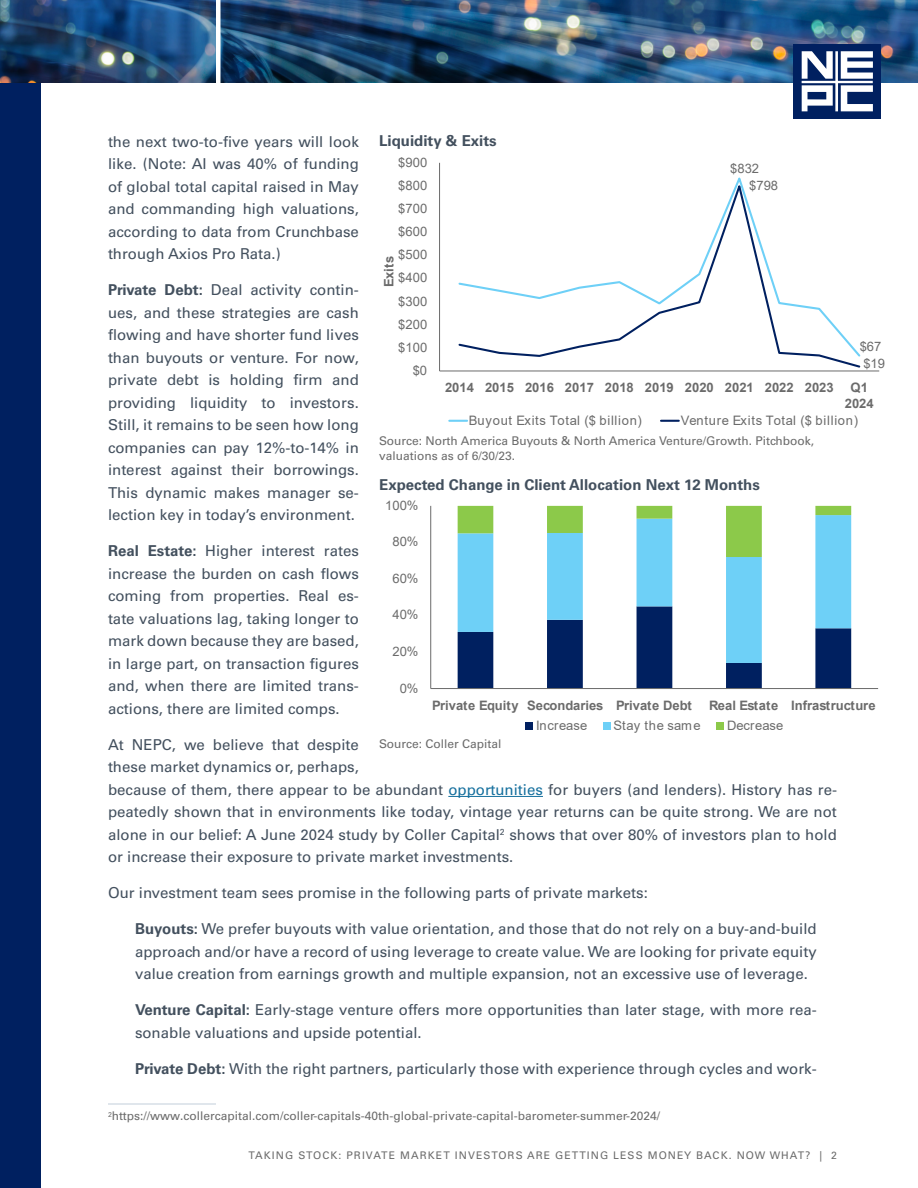
<style>
.page{position:relative;width:918px;height:1188px;background:#fff}
.page>*{position:absolute;margin:0;border:0;box-sizing:border-box;transform-origin:0 0}
.Main_Body_Text{font:15px/22.5px "Univers LT Pro 55 Roman";color:#43505e;text-align:justify}
.Main_Body_Text-2{font:700 15px "Univers LT Pro 65";color:#43505e}
.t1{font:700 13.05px/16px "Arial";color:#6b6b6b;text-align:center}
.t2{font:13.05px "Arial";color:#6b6b6b}
.t3{font:13.05px "Arial";letter-spacing:.05em;color:#6b6b6b}
.t4{font:13.05px "Arial";letter-spacing:.03em;color:#6b6b6b}
.Disclosures{font:12px/15px "Univers LT Pro 55 Roman";color:#6b6b6b}
.Main_Body_Text-3{font:10.5px "Univers LT Pro 55 Roman";letter-spacing:.1em;color:#6b6b6b}
.s1{font-family:"Univers LT Pro 65";font-weight:700}
.s2{color:#16709e}
</style>
<div class="page">
<div style="left:0;top:0;width:40px;height:1188px;background:#002060"></div>
<img style="left:0;top:0;width:918px;height:82px">
<hr style="left:448px;top:796px;width:95px;height:1px;background:#16709e">
<hr style="left:108px;top:1103px;width:108px;height:2px;background:#c9d4de">
<hr style="left:216px;top:0;width:4px;height:105px;background:#fff">
<div style="left:793px;top:44px;width:88px;height:75px;background:#002060"></div>
<svg style="left:802px;top:51px;width:71px;height:60px"></svg>
<hr style="left:439px;top:163px;width:1px;height:208px;background:#6b6b6b">
<hr style="left:440px;top:371px;width:439px;height:1px;background:#6b6b6b">
<svg style="left:458px;top:179px;width:403px;height:189px"></svg>
<svg style="left:449px;top:420px;width:18px;height:2px"></svg>
<svg style="left:661px;top:420px;width:18px;height:2px"></svg>
<svg style="left:458px;top:663px;width:393px;height:25px"></svg>
<svg style="left:458px;top:557px;width:393px;height:106px"></svg>
<svg style="left:458px;top:506px;width:393px;height:51px"></svg>
<hr style="left:430px;top:506px;width:1px;height:183px;background:#6b6b6b">
<hr style="left:431px;top:688px;width:447px;height:1px;background:#6b6b6b">
<div style="left:526px;top:722px;width:7px;height:7px;background:#002060"></div>
<div style="left:603px;top:722px;width:7px;height:7px;background:#6ed0f7"></div>
<div style="left:716px;top:722px;width:8px;height:7px;background:#8cc94a"></div>
<p class="Main_Body_Text-2" style="left:379px;top:131px;width:119px">Liquidity &amp; Exits</p>
<p class="Main_Body_Text" style="left:108px;top:130px;width:252px">the next two-to-five years will look like. (Note: AI was 40% of funding of global total capital raised in May and commanding high valuations, according to data from Crunchbase through Axios Pro Rata.)</p>
<p class="Main_Body_Text" style="left:108px;top:278px;width:252px"><span class="s1">Private Debt:</span> Deal activity contin&shy;ues, and these strategies are cash flowing and have shorter fund lives than buyouts or venture. For now, private debt is holding firm and providing liquidity to investors.<br>Still, it remains to be seen how long companies can pay 12%-to-14% in interest against their borrowings.<br>This dynamic makes manager se&shy;lection key in today’s environment.</p>
<p class="Main_Body_Text" style="left:108px;top:539px;width:252px"><span class="s1">Real Estate:</span> Higher interest rates increase the burden on cash flows coming from properties. Real es&shy;tate valuations lag, taking longer to mark down because they are based, in large part, on transaction figures and, when there are limited trans&shy;actions, there are limited comps.</p>
<p class="Main_Body_Text" style="left:108px;top:733px;width:730px;text-align:left">At NEPC, we believe that despite<br>these market dynamics or, perhaps,<br>because of them, there appear to be abundant <span class="s2">opportunities</span> for buyers (and lenders). History has re&shy;peatedly shown that in environments like today, vintage year returns can be quite strong. We are not alone in our belief: A June 2024 study by Coller Capital<sup>2</sup> shows that over 80% of investors plan to hold or increase their exposure to private market investments.</p>
<p class="Main_Body_Text" style="left:108px;top:881px;width:541px">Our investment team sees promise in the following parts of private markets:</p>
<p class="Main_Body_Text" style="left:135px;top:917px;width:683px"><span class="s1">Buyouts:</span> We prefer buyouts with value orientation, and those that do not rely on a buy-and-build approach and/or have a record of using leverage to create value. We are looking for private equity value creation from earnings growth and multiple expansion, not an excessive use of leverage.</p>
<p class="Main_Body_Text" style="left:135px;top:998px;width:683px"><span class="s1">Venture Capital:</span> Early-stage venture offers more opportunities than later stage, with more rea&shy;sonable valuations and upside potential.</p>
<p class="Main_Body_Text" style="left:135px;top:1057px;width:683px"><span class="s1">Private Debt:</span> With the right partners, particularly those with experience through cycles and work-</p>
<p class="Disclosures" style="left:108px;top:1108px;width:554px"><sup>2</sup>https://www.collercapital.com/coller-capitals-40th-global-private-capital-barometer-summer-2024/</p>
<p class="Main_Body_Text-3" style="left:249px;top:1148px;width:590px">TAKING STOCK: PRIVATE MARKET INVESTORS ARE GETTING LESS MONEY BACK. NOW WHAT? | 2</p>
<p class="t2" style="left:398px;top:153px;width:30px">$900</p>
<p class="t2" style="left:730px;top:160px;width:30px">$832</p>
<p class="t2" style="left:398px;top:176px;width:30px">$800</p>
<p class="t2" style="left:749px;top:176px;width:30px">$798</p>
<p class="t2" style="left:398px;top:199px;width:30px">$700</p>
<p class="t2" style="left:398px;top:223px;width:30px">$600</p>
<p class="t2" style="left:398px;top:246px;width:30px">$500</p>
<p class="t1" style="left:381px;top:287px;width:33px;rotate:-90deg">Exits</p>
<p class="t2" style="left:398px;top:269px;width:30px">$400</p>
<p class="t2" style="left:398px;top:292px;width:30px">$300</p>
<p class="t2" style="left:398px;top:315px;width:30px">$200</p>
<p class="t2" style="left:860px;top:337px;width:23px">$67</p>
<p class="t2" style="left:398px;top:338px;width:30px">$100</p>
<p class="t2" style="left:863px;top:354px;width:23px">$19</p>
<p class="t2" style="left:413px;top:361px;width:16px">$0</p>
<p class="t1" style="left:445px;top:380px;width:390px">2014 2015 2016 2017 2018 2019 2020 2021 2022 2023</p>
<p class="t1" style="left:845px;top:380px;width:30px">Q1<br>2024</p>
<p class="t3" style="left:469px;top:411px;width:174px">Buyout Exits Total ($ billion)</p>
<p class="t3" style="left:681px;top:411px;width:179px">Venture Exits Total ($ billion)</p>
<p class="Disclosures" style="left:379px;top:432px;width:437px">Source: North America Buyouts &amp; North America Venture/Growth. Pitchbook, valuations as of 6/30/23.</p>
<p class="Main_Body_Text-2" style="left:379px;top:474px;width:382px">Expected Change in Client Allocation Next 12 Months</p>
<p class="t2" style="left:385px;top:496px;width:35px">100%</p>
<p class="t2" style="left:392px;top:533px;width:28px">80%</p>
<p class="t2" style="left:392px;top:569px;width:28px">60%</p>
<p class="t2" style="left:392px;top:606px;width:28px">40%</p>
<p class="t2" style="left:392px;top:642px;width:28px">20%</p>
<p class="t2" style="left:400px;top:679px;width:20px">0%</p>
<p class="t1" style="left:432px;top:697px;width:261px">Private Equity Secondaries Private Debt</p>
<p class="t1" style="left:709px;top:697px;width:168px">Real Estate Infrastructure</p>
<p class="t2" style="left:536px;top:716px;width:53px">Increase</p>
<p class="t4" style="left:614px;top:716px;width:89px">Stay the same</p>
<p class="t2" style="left:727px;top:716px;width:58px">Decrease</p>
<p class="Disclosures" style="left:379px;top:735px;width:124px">Source: Coller Capital</p>
</div>
